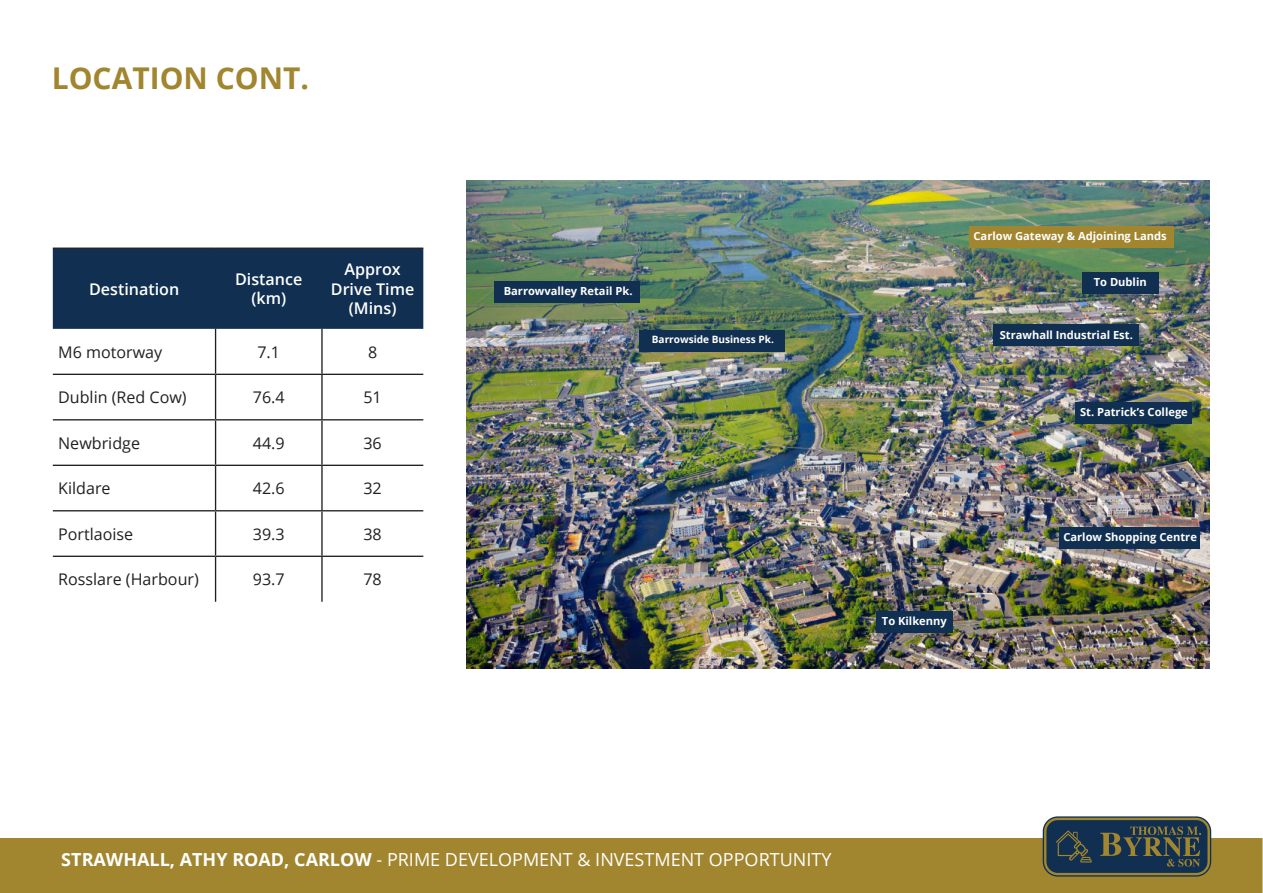
<style>
.page{position:relative;width:1263px;height:893px;background:#fff}
.page>*{position:absolute;margin:0;border:0;box-sizing:border-box;transform-origin:0 0}
.t1{font:700 30px "Open Sans";color:#a1862f}
.t2{font:18px "Open Sans";color:#fff}
.t3{font:16.05px "Open Sans";color:#231f20}
.t4{font:600 16.05px/19.4px "Open Sans";color:#fff;text-align:center}
.t5{font:700 11.1px "Open Sans";color:#fff}
.t6{font:700 10.05px "Open Sans";color:#fff}
.s1{font-weight:700}
</style>
<div class="page">
<div style="left:0;top:839px;width:1263px;height:54px;background:#a1862f"></div>
<svg style="left:1043px;top:816px;width:168px;height:61px;background:#38484b"></svg>
<svg style="left:1262px;top:838px;width:1px;height:55px"></svg>
<img style="left:467px;top:181px;width:743px;height:488px">
<div style="left:494px;top:281px;width:145px;height:21px;background:#113051"></div>
<div style="left:640px;top:330px;width:145px;height:21px;background:#113051"></div>
<div style="left:993px;top:325px;width:145px;height:21px;background:#113051"></div>
<div style="left:969px;top:226px;width:204px;height:21px;background:#a1862f"></div>
<div style="left:1075px;top:402px;width:117px;height:22px;background:#113051"></div>
<div style="left:1059px;top:527px;width:141px;height:21px;background:#113051"></div>
<div style="left:876px;top:611px;width:76px;height:22px;background:#113051"></div>
<div style="left:1082px;top:272px;width:76px;height:22px;background:#113051"></div>
<div style="left:53px;top:249px;width:370px;height:80px;background:#113051"></div>
<hr style="left:53px;top:248px;width:163px;height:1px;background:#231f20">
<hr style="left:216px;top:248px;width:106px;height:1px;background:#231f20">
<hr style="left:322px;top:248px;width:101px;height:1px;background:#231f20">
<hr style="left:53px;top:556px;width:163px;height:1px;background:#231f20">
<hr style="left:216px;top:556px;width:106px;height:1px;background:#231f20">
<hr style="left:215px;top:557px;width:1px;height:45px;background:#231f20">
<hr style="left:322px;top:556px;width:101px;height:1px;background:#231f20">
<hr style="left:321px;top:557px;width:2px;height:45px;background:#231f20">
<hr style="left:215px;top:329px;width:1px;height:45px;background:#231f20">
<hr style="left:215px;top:375px;width:1px;height:44px;background:#231f20">
<hr style="left:215px;top:420px;width:1px;height:45px;background:#231f20">
<hr style="left:215px;top:466px;width:1px;height:44px;background:#231f20">
<hr style="left:215px;top:511px;width:1px;height:45px;background:#231f20">
<hr style="left:321px;top:329px;width:2px;height:45px;background:#231f20">
<hr style="left:321px;top:375px;width:2px;height:44px;background:#231f20">
<hr style="left:321px;top:420px;width:2px;height:45px;background:#231f20">
<hr style="left:321px;top:466px;width:2px;height:44px;background:#231f20">
<hr style="left:321px;top:511px;width:2px;height:45px;background:#231f20">
<hr style="left:53px;top:374px;width:163px;height:1px;background:#231f20">
<hr style="left:216px;top:374px;width:106px;height:1px;background:#231f20">
<hr style="left:322px;top:374px;width:101px;height:1px;background:#231f20">
<hr style="left:53px;top:419px;width:163px;height:1px;background:#231f20">
<hr style="left:216px;top:419px;width:106px;height:1px;background:#231f20">
<hr style="left:322px;top:419px;width:101px;height:1px;background:#231f20">
<hr style="left:53px;top:465px;width:163px;height:1px;background:#231f20">
<hr style="left:216px;top:465px;width:106px;height:1px;background:#231f20">
<hr style="left:322px;top:465px;width:101px;height:1px;background:#231f20">
<hr style="left:53px;top:510px;width:163px;height:1px;background:#231f20">
<hr style="left:216px;top:510px;width:106px;height:1px;background:#231f20">
<hr style="left:322px;top:510px;width:101px;height:1px;background:#231f20">
<h1 class="t1" style="left:52px;top:66px;width:259px">LOCATION CONT.</h1>
<h3 class="t4" style="left:89px;top:281px;width:92px">Destination</h3>
<h3 class="t4" style="left:235px;top:271px;width:69px">Distance (km)</h3>
<h3 class="t4" style="left:331px;top:262px;width:85px">Approx<br>Drive Time (Mins)</h3>
<h3 class="t3" style="left:58px;top:341px;width:106px">M6 motorway</h3>
<h3 class="t3" style="left:257px;top:345px;width:24px">7.1</h3>
<h3 class="t3" style="left:368px;top:345px;width:11px">8</h3>
<h3 class="t3" style="left:58px;top:386px;width:130px">Dublin (Red Cow)</h3>
<h3 class="t3" style="left:253px;top:386px;width:33px">76.4</h3>
<h3 class="t3" style="left:363px;top:386px;width:20px">51</h3>
<h3 class="t3" style="left:58px;top:432px;width:83px">Newbridge</h3>
<h3 class="t3" style="left:253px;top:432px;width:33px">44.9</h3>
<h3 class="t3" style="left:363px;top:432px;width:20px">36</h3>
<h3 class="t3" style="left:58px;top:477px;width:54px">Kildare</h3>
<h3 class="t3" style="left:253px;top:477px;width:33px">42.6</h3>
<h3 class="t3" style="left:363px;top:477px;width:20px">32</h3>
<h3 class="t3" style="left:58px;top:523px;width:77px">Portlaoise</h3>
<h3 class="t3" style="left:253px;top:523px;width:33px">39.3</h3>
<h3 class="t3" style="left:363px;top:523px;width:20px">38</h3>
<h3 class="t3" style="left:58px;top:568px;width:142px">Rosslare (Harbour)</h3>
<h3 class="t3" style="left:253px;top:568px;width:33px">93.7</h3>
<h3 class="t3" style="left:363px;top:573px;width:20px">78</h3>
<p class="t5" style="left:504px;top:287px;width:130px">Barrowvalley Retail Pk.</p>
<p class="t6" style="left:652px;top:335px;width:124px">Barrowside Business Pk.</p>
<p class="t5" style="left:973px;top:232px;width:195px">Carlow Gateway &amp; Adjoining Lands</p>
<p class="t5" style="left:1094px;top:278px;width:54px">To Dublin</p>
<p class="t5" style="left:1000px;top:330px;width:135px">Strawhall Industrial Est.</p>
<p class="t5" style="left:1080px;top:408px;width:109px">St. Patrick’s College</p>
<p class="t5" style="left:882px;top:617px;width:66px">To Kilkenny</p>
<p class="t5" style="left:1063px;top:532px;width:135px">Carlow Shopping Centre</p>
<h2 class="t2" style="left:61px;top:852px;width:772px"><span class="s1">STRAWHALL, ATHY ROAD, CARLOW</span> - PRIME DEVELOPMENT &amp; INVESTMENT OPPORTUNITY</h2>
</div>
